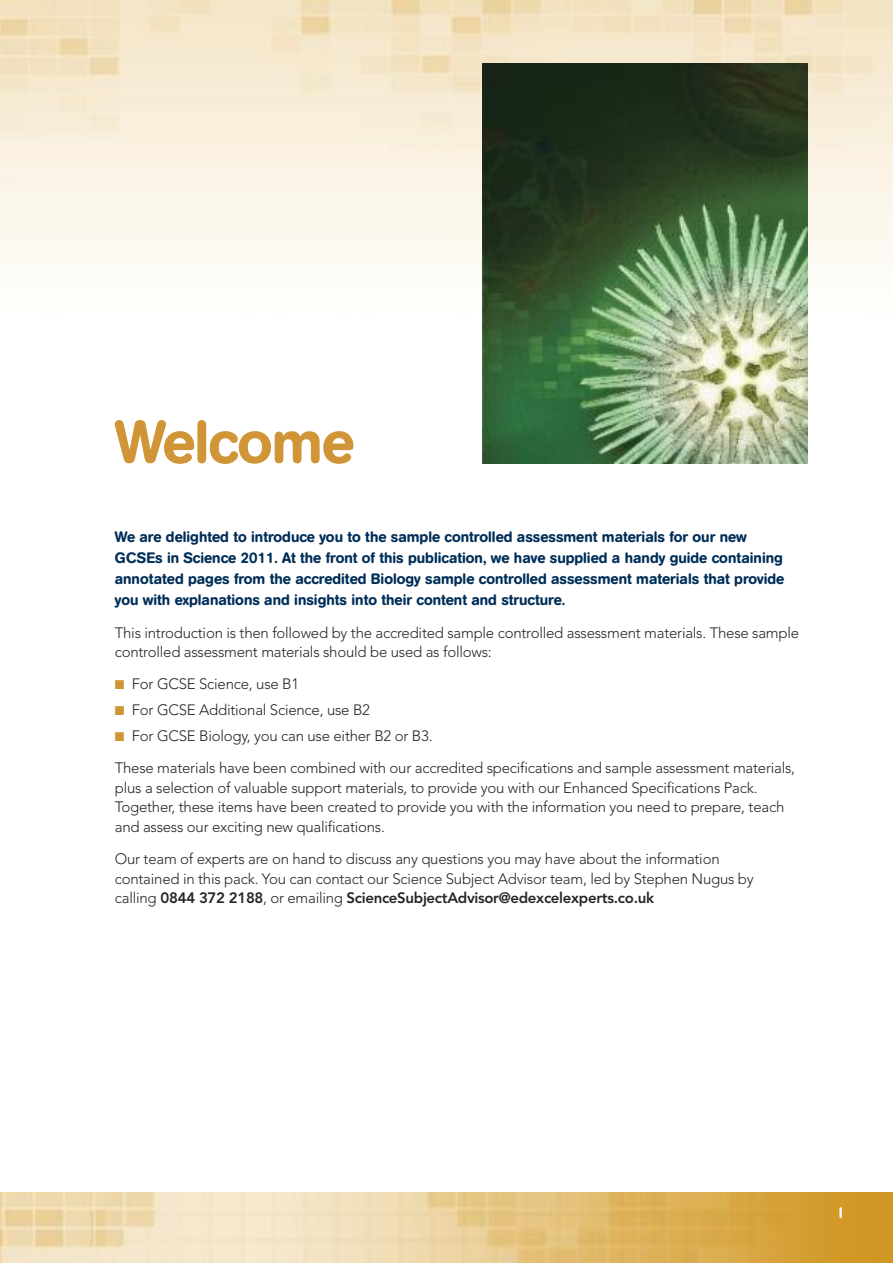
<style>
.page{position:relative;width:893px;height:1263px;background:#fff}
.page>*{position:absolute;margin:0;border:0;box-sizing:border-box;transform-origin:0 0}
.t1{font:500 60px "AG Book Rounded";letter-spacing:-.015em;color:#d09536}
.t2{font:300 15px/19.5px "Avenir";letter-spacing:-.015em;color:#272627}
.t3{font:500 15px/21px "AG Book Rounded";color:#002e58}
.t4{font:500 15px "AG Book Rounded";color:#fff}
.s1{color:#d09536}
.s2{font-weight:800}
</style>
<div class="page">
<img style="left:0;top:1193px;width:893px;height:70px">
<img style="left:0;top:0;width:893px;height:464px">
<img style="left:483px;top:64px;width:325px;height:399px">
<h1 class="t1" style="left:115px;top:421px;width:241px">Welcome</h1>
<p class="t3" style="left:115px;top:528px;width:671px">We are delighted to introduce you to the sample controlled assessment materials for our new GCSEs in Science 2011. At the front of this publication, we have supplied a handy guide containing annotated pages from the accredited Biology sample controlled assessment materials that provide you with explanations and insights into their content and structure.</p>
<p class="t2" style="left:115px;top:624px;width:686px">This introduction is then followed by the accredited sample controlled assessment materials. These sample controlled assessment materials should be used as follows:</p>
<p class="t2" style="left:115px;top:676px;width:186px"><span class="s1">■</span> For GCSE Science, use B1</p>
<p class="t2" style="left:115px;top:701px;width:257px"><span class="s1">■</span> For GCSE Additional Science, use B2</p>
<p class="t2" style="left:115px;top:721px;width:682px;line-height:32.2px"><span class="s1">■</span> For GCSE Biology, you can use either B2 or B3.<br>These materials have been combined with our accredited specifications and sample assessment materials,</p>
<p class="t2" style="left:115px;top:779px;width:671px">plus a selection of valuable support materials, to provide you with our Enhanced Specifications Pack.<br>Together, these items have been created to provide you with the information you need to prepare, teach and assess our exciting new qualifications.</p>
<p class="t2" style="left:115px;top:850px;width:640px">Our team of experts are on hand to discuss any questions you may have about the information contained in this pack. You can contact our Science Subject Advisor team, led by Stephen Nugus by calling <span class="s2">0844 372 2188</span>, or emailing <span class="s2">ScienceSubjectAdvisor@edexcelexperts.co.uk</span></p>
<p class="t4" style="left:839px;top:1207px;width:6px">I</p>
</div>
